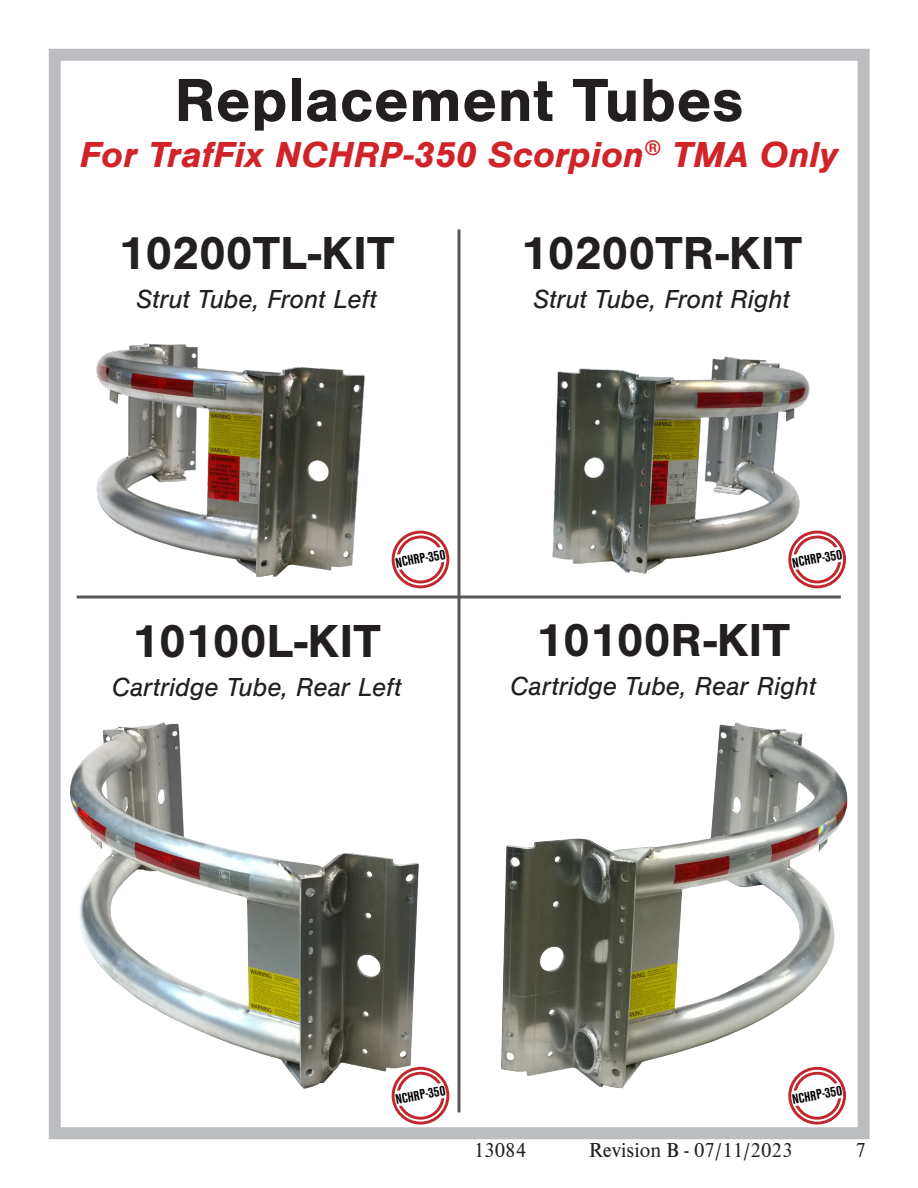
<style>
.page{position:relative;width:918px;height:1188px;background:#fff}
.page>*{position:absolute;margin:0;border:0;box-sizing:border-box;transform-origin:0 0}
.Chapter_Title{font:700 63px "Nimbus San";color:#231f20}
.Bold_Number{font:700 48px "Nimbus San";color:#231f20}
.Chapter_Subtitle{font:italic 700 37.5px "Nimbus San";color:#d1232a}
.Sub-descript{font:italic 27px "Nimbus San";color:#231f20}
.t1{font:21px "Nimbus Rom D";color:#231f20}
.t2{font:700 14.4px "Nimbus San Con";color:#000}
</style>
<div class="page">
<div style="left:49px;top:49px;width:821px;height:1090px;border:12px solid #bcbdc0"></div>
<img style="left:96px;top:343px;width:269px;height:234px">
<img style="left:552px;top:356px;width:262px;height:233px">
<img style="left:48px;top:716px;width:399px;height:380px">
<img style="left:501px;top:716px;width:369px;height:380px">
<hr style="left:458px;top:230px;width:2px;height:882px;background:#57585a">
<hr style="left:77px;top:596px;width:764px;height:2px;background:#57585a">
<div style="left:392px;top:531px;width:57px;height:57px;border:3px solid #c1272d;border-radius:50%"></div>
<svg style="left:395px;top:534px;width:47px;height:21px"></svg>
<svg style="left:398px;top:562px;width:48px;height:23px"></svg>
<div style="left:392px;top:1067px;width:57px;height:58px;border:3px solid #c1272d;border-radius:50%"></div>
<svg style="left:395px;top:1070px;width:47px;height:21px"></svg>
<svg style="left:398px;top:1098px;width:48px;height:23px"></svg>
<div style="left:788px;top:531px;width:58px;height:57px;border:3px solid #c1272d;border-radius:50%"></div>
<svg style="left:792px;top:534px;width:47px;height:21px"></svg>
<svg style="left:794px;top:562px;width:49px;height:23px"></svg>
<div style="left:788px;top:1067px;width:58px;height:58px;border:3px solid #c1272d;border-radius:50%"></div>
<svg style="left:792px;top:1070px;width:47px;height:21px"></svg>
<svg style="left:794px;top:1098px;width:49px;height:23px"></svg>
<p class="Chapter_Title" style="left:174px;top:65px;width:571px">Replacement Tubes</p>
<p class="Chapter_Subtitle" style="left:80px;top:133px;width:760px">For TrafFix NCHRP-350 Scorpion<sup>®</sup> TMA Only</p>
<p class="Bold_Number" style="left:118px;top:226px;width:278px">10200TL-KIT</p>
<p class="Sub-descript" style="left:136px;top:284px;width:242px">Strut Tube, Front Left</p>
<p class="Bold_Number" style="left:521px;top:226px;width:283px">10200TR-KIT</p>
<p class="Sub-descript" style="left:533px;top:284px;width:258px">Strut Tube, Front Right</p>
<p class="t2" style="left:394px;top:555px;width:52px;rotate:-10deg">NCHRP-350</p>
<p class="Bold_Number" style="left:132px;top:614px;width:250px">10100L-KIT</p>
<p class="Sub-descript" style="left:112px;top:671px;width:291px">Cartridge Tube, Rear Left</p>
<p class="t2" style="left:791px;top:555px;width:52px;rotate:-10deg">NCHRP-350</p>
<p class="Bold_Number" style="left:536px;top:614px;width:255px">10100R-KIT</p>
<p class="Sub-descript" style="left:510px;top:671px;width:307px">Cartridge Tube, Rear Right</p>
<p class="t2" style="left:394px;top:1091px;width:52px;rotate:-10deg">NCHRP-350</p>
<p class="t2" style="left:791px;top:1091px;width:52px;rotate:-10deg">NCHRP-350</p>
<p class="t1" style="left:474px;top:1136px;width:54px">13084</p>
<p class="t1" style="left:589px;top:1136px;width:205px">Revision B - 07/11/2023</p>
<p class="t1" style="left:856px;top:1136px;width:12px">7</p>
</div>
